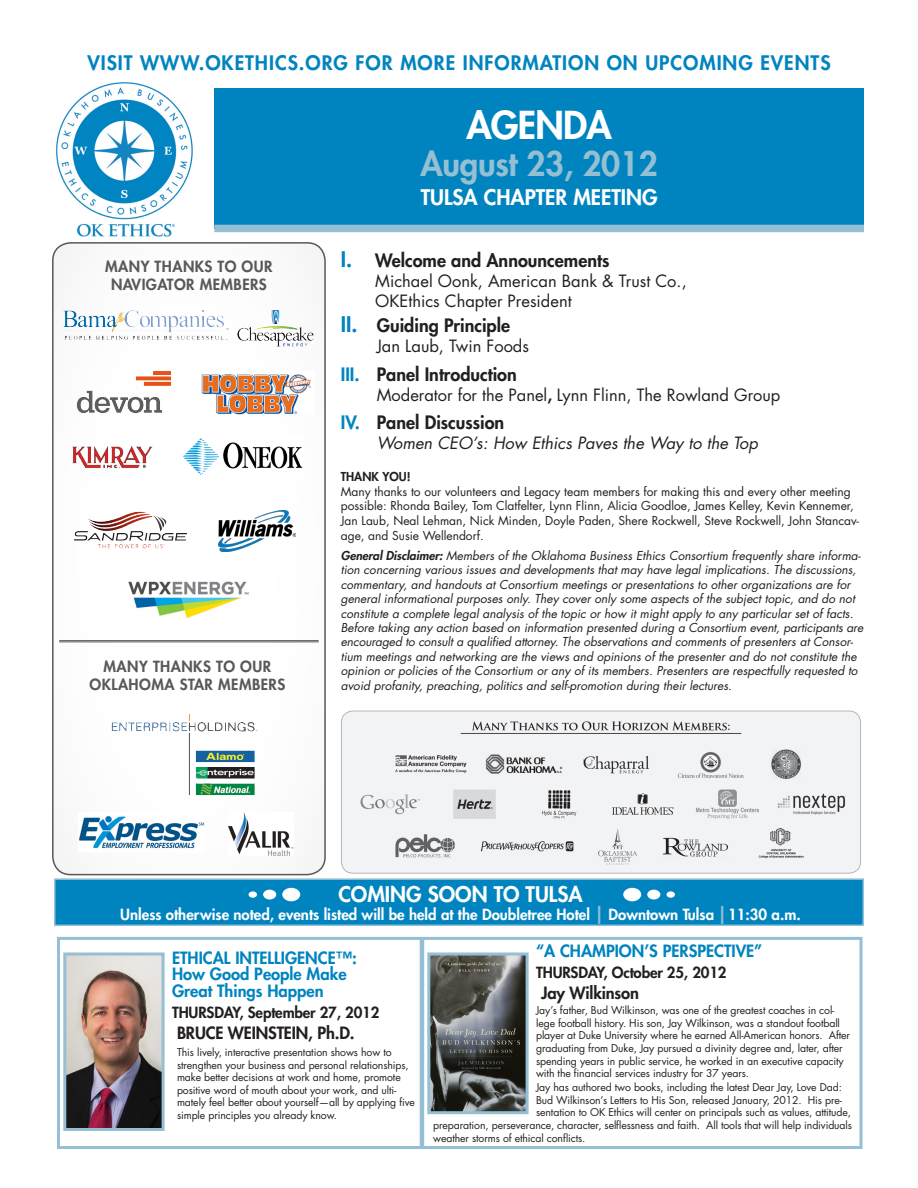
<style>
.page{position:relative;width:918px;height:1188px;background:#fff}
.page>*{position:absolute;margin:0;border:0;box-sizing:border-box;transform-origin:0 0}
.t1{font:800 37.5px "Futura Std";letter-spacing:-.02em;color:#fff}
.t2{font:800 33px "Futura Std";letter-spacing:-.01em;color:#95bfd2}
.t3{font:800 21px "Futura Std";color:#fff}
.t4{font:800 19.5px "Futura Std";letter-spacing:.05em;color:#0084c0}
.t5{font:800 18px "Futura Std";color:#231f20}
.t6{font:16.5px/19.8px "Futura Std";color:#231f20}
.t7{font:800 16.5px/16.5px "Futura Std";color:#0084c0}
.t8{font:italic 16.5px "Futura Std";color:#231f20}
.t9{font:800 16.5px "Futura Std";letter-spacing:-.01em;color:#231f20}
.t10{font:800 15px "Futura Std";color:#fff}
.t11{font:800 15px/18px "Futura Std";letter-spacing:.03em;color:#57585a;text-align:center}
.t12{font:800 15px "Futura Std";letter-spacing:-.01em;color:#231f20}
.t13{font:italic 12px/14.4px "Futura Std";color:#231f20}
.t14{font:12px/14.5px "Futura Std";color:#231f20}
.t15{font:800 12px "Futura Std";color:#231f20}
.t16{font:10.5px/12.6px "Futura Std";letter-spacing:-.01em;color:#231f20}
.s1{font-size:21px;color:#0084c0}
.s2{color:#0084c0}
.s3{font-weight:800}
.s4{font-size:18px;color:#95bfd2}
</style>
<div class="page">
<img style="left:341px;top:710px;width:520px;height:164px">
<img style="left:56px;top:82px;width:137px;height:161px">
<div style="left:214px;top:88px;width:650px;height:141px;background:#0084c0"></div>
<div style="left:214px;top:225px;width:650px;height:7px;background:#95bfd2"></div>
<div style="left:54px;top:878px;width:810px;height:48px;background:#0084c0;border:2px solid #95bfd2"></div>
<div style="left:623px;top:888px;width:18px;height:13px;background:#fff;border-radius:50%"></div>
<div style="left:647px;top:890px;width:13px;height:9px;background:#fff;border-radius:50%"></div>
<div style="left:667px;top:891px;width:8px;height:7px;background:#fff;border-radius:50%"></div>
<div style="left:282px;top:888px;width:18px;height:13px;background:#fff;border-radius:50%"></div>
<div style="left:263px;top:890px;width:13px;height:9px;background:#fff;border-radius:50%"></div>
<div style="left:249px;top:891px;width:8px;height:7px;background:#fff;border-radius:50%"></div>
<svg style="left:53px;top:243px;width:272px;height:632px"></svg>
<div style="left:52px;top:242px;width:274px;height:633px;border:2px solid #57585a;border-radius:18px"></div>
<hr style="left:59px;top:640px;width:260px;height:1px;background:#57585a">
<hr style="left:59px;top:642px;width:260px;height:1px;background:#57585a">
<img style="left:60px;top:307px;width:174px;height:39px">
<img style="left:236px;top:310px;width:80px;height:38px">
<img style="left:74px;top:370px;width:99px;height:45px">
<img style="left:199px;top:371px;width:115px;height:43px">
<img style="left:72px;top:446px;width:82px;height:23px">
<img style="left:183px;top:437px;width:121px;height:43px">
<img style="left:72px;top:509px;width:118px;height:40px">
<img style="left:218px;top:511px;width:78px;height:41px">
<img style="left:109px;top:711px;width:151px;height:85px">
<img style="left:79px;top:812px;width:125px;height:40px">
<img style="left:229px;top:812px;width:65px;height:43px">
<img style="left:124px;top:578px;width:130px;height:43px">
<div style="left:421px;top:937px;width:441px;height:212px;border:3px solid #95bfd2"></div>
<div style="left:57px;top:937px;width:366px;height:212px;border:3px solid #95bfd2"></div>
<img style="left:431px;top:956px;width:94px;height:154px">
<div style="left:427px;top:952px;width:102px;height:162px;border:3px solid #95bfd2"></div>
<img style="left:67px;top:956px;width:94px;height:171px">
<div style="left:63px;top:952px;width:102px;height:179px;border:3px solid #95bfd2"></div>
<p class="t4" style="left:87px;top:51px;width:745px">VISIT WWW.OKETHICS.ORG FOR MORE INFORMATION ON UPCOMING EVENTS</p>
<p class="t11" style="left:105px;top:257px;width:169px">MANY THANKS TO OUR<br>NAVIGATOR MEMBERS</p>
<p class="t11" style="left:90px;top:658px;width:197px">MANY THANKS TO OUR<br>OKLAHOMA STAR MEMBERS</p>
<p class="t1" style="left:466px;top:101px;width:147px">AGENDA</p>
<p class="t2" style="left:421px;top:143px;width:239px">August 23, 2012</p>
<p class="t3" style="left:421px;top:184px;width:238px">TULSA CHAPTER MEETING</p>
<p class="t5" style="left:341px;top:249px;width:270px"><span class="s1">I.</span> Welcome and Announcements</p>
<p class="t6" style="left:375px;top:271px;width:313px">Michael Oonk, American Bank &amp; Trust Co.,<br>OKEthics Chapter President</p>
<p class="t5" style="left:341px;top:314px;width:171px"><span class="s1">II.</span> Guiding Principle</p>
<p class="t6" style="left:377px;top:336px;width:154px">Jan Laub, Twin Foods</p>
<p class="t5" style="left:341px;top:363px;width:178px"><span class="s2">III.</span> Panel Introduction</p>
<p class="t6" style="left:377px;top:385px;width:405px">Moderator for the Panel<span class="s3">,</span> Lynn Flinn, The Rowland Group</p>
<p class="t5" style="left:341px;top:411px;width:165px"><span class="s2">IV.</span> Panel Discussion</p>
<p class="t8" style="left:377px;top:432px;width:383px">Women CEO’s: How Ethics Paves the Way to the Top</p>
<p class="t15" style="left:341px;top:469px;width:71px">THANK YOU!</p>
<p class="t14" style="left:341px;top:484px;width:520px">Many thanks to our volunteers and Legacy team members for making this and every other meeting possible: Rhonda Bailey, Tom Clatfelter, Lynn Flinn, Alicia Goodloe, James Kelley, Kevin Kennemer, Jan Laub, Neal Lehman, Nick Minden, Doyle Paden, Shere Rockwell, Steve Rockwell, John Stancav&shy;age, and Susie Wellendorf.</p>
<p class="t13" style="left:341px;top:549px;width:524px"><span class="s3">General Disclaimer:</span> Members of the Oklahoma Business Ethics Consortium frequently share informa&shy;tion concerning various issues and developments that may have legal implications. The discussions, commentary, and handouts at Consortium meetings or presentations to other organizations are for general informational purposes only. They cover only some aspects of the subject topic, and do not constitute a complete legal analysis of the topic or how it might apply to any particular set of facts.<br>Before taking any action based on information presented during a Consortium event, participants are encouraged to consult a qualified attorney. The observations and comments of presenters at Consor&shy;tium meetings and networking are the views and opinions of the presenter and do not constitute the opinion or policies of the Consortium or any of its members. Presenters are respectfully requested to avoid profanity, preaching, politics and self-promotion during their lectures.</p>
<p class="t3" style="left:338px;top:881px;width:246px">COMING SOON TO TULSA</p>
<p class="t10" style="left:120px;top:905px;width:682px">Unless otherwise noted, events listed will be held at the Doubletree Hotel <span class="s4">|</span> Downtown Tulsa <span class="s4">|</span>11:30 a.m.</p>
<p class="t7" style="left:172px;top:950px;width:186px">ETHICAL INTELLIGENCE™:<br>How Good People Make<br>Great Things Happen</p>
<p class="t12" style="left:172px;top:1003px;width:209px">THURSDAY, September 27, 2012</p>
<p class="t9" style="left:177px;top:1022px;width:179px">BRUCE WEINSTEIN, Ph.D.</p>
<p class="t16" style="left:177px;top:1046px;width:239px">This lively, interactive presentation shows how to strengthen your business and personal relationships, make better decisions at work and home, promote positive word of mouth about your work, and ulti&shy;mately feel better about yourself—all by applying five simple principles you already know.</p>
<p class="t7" style="left:536px;top:942px;width:228px">“A CHAMPION’S PERSPECTIVE”</p>
<p class="t12" style="left:536px;top:962px;width:192px">THURSDAY, October 25, 2012</p>
<p class="t9" style="left:541px;top:982px;width:99px">Jay Wilkinson</p>
<p class="t16" style="left:536px;top:1004px;width:316px">Jay’s father, Bud Wilkinson, was one of the greatest coaches in col&shy;lege football history. His son, Jay Wilkinson, was a standout football player at Duke University where he earned All-American honors. After graduating from Duke, Jay pursued a divinity degree and, later, after spending years in public service, he worked in an executive capacity with the financial services industry for 37 years.</p>
<p class="t16" style="left:536px;top:1081px;width:307px">Jay has authored two books, including the latest Dear Jay, Love Dad:</p>
<p class="t16" style="left:536px;top:1094px;width:307px">Bud Wilkinson’s Letters to His Son, released January, 2012. His pre-</p>
<p class="t16" style="left:536px;top:1106px;width:317px">sentation to OK Ethics will center on principals such as values, attitude,</p>
<p class="t16" style="left:433px;top:1119px;width:420px">preparation, perseverance, character, selflessness and faith. All tools that will help individuals</p>
<p class="t16" style="left:433px;top:1132px;width:154px">weather storms of ethical conflicts.</p>
</div>
